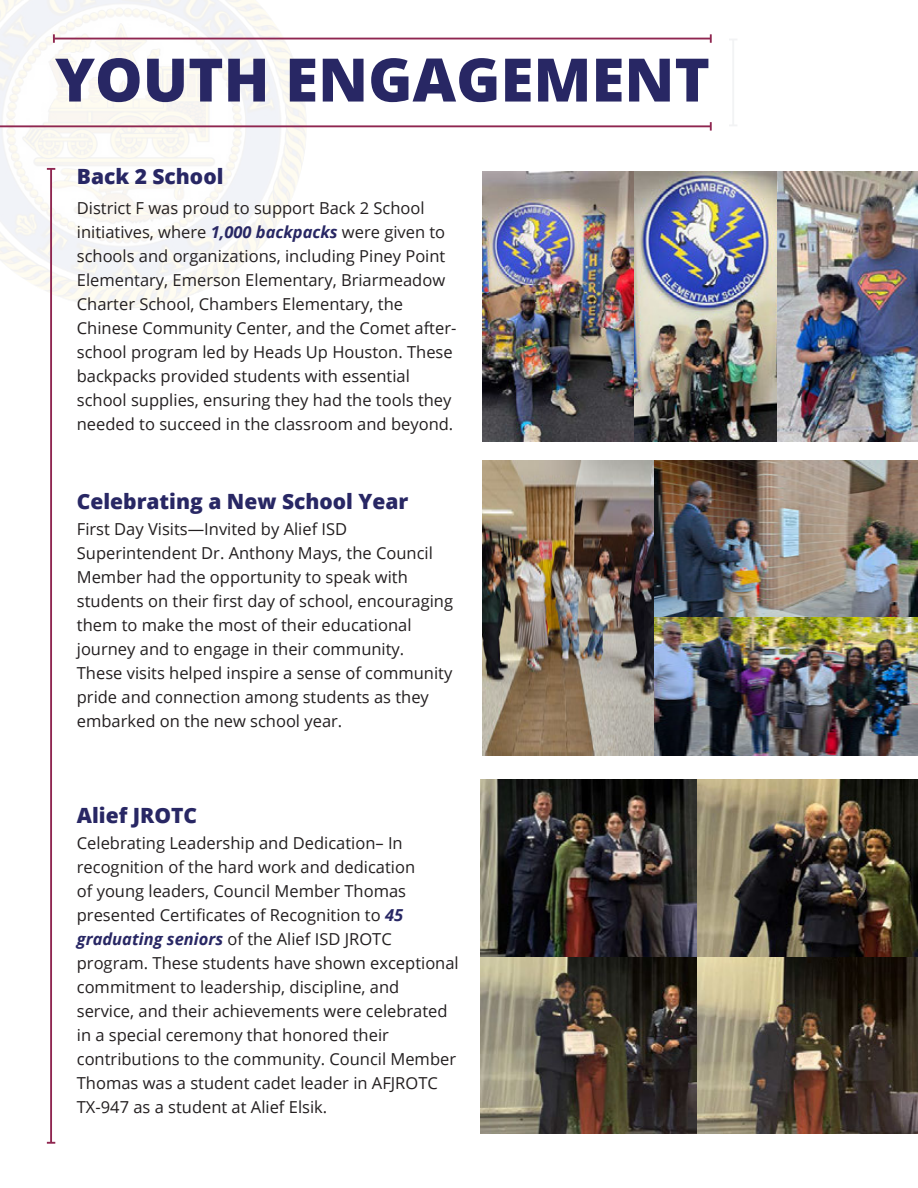
<style>
.page{position:relative;width:918px;height:1188px;background:#fff}
.page>*{position:absolute;margin:0;border:0;box-sizing:border-box;transform-origin:0 0}
.Headings{font:800 60px "Open Sans";color:#282764}
.Subheadings{font:800 21px "Open Sans";color:#282764}
.t1{font:16.5px/24px "Open Sans";color:#231f20}
.s1{font-weight:700;font-style:italic;color:#282764}
</style>
<div class="page">
<hr style="left:50px;top:169px;width:2px;height:974px;background:#8f2650">
<svg style="left:47px;top:168px;width:8px;height:2px"></svg>
<svg style="left:47px;top:1142px;width:8px;height:2px"></svg>
<hr style="left:54px;top:38px;width:657px;height:1px;background:#8f2650">
<svg style="left:53px;top:34px;width:2px;height:9px"></svg>
<svg style="left:710px;top:34px;width:2px;height:9px"></svg>
<hr style="left:0;top:125px;width:711px;height:2px;background:#8f2650">
<svg style="left:710px;top:122px;width:2px;height:9px"></svg>
<hr style="left:732px;top:39px;width:2px;height:86px;background:#f2f3f4">
<img style="left:483px;top:171px;width:151px;height:270px">
<img style="left:634px;top:171px;width:144px;height:270px">
<img style="left:778px;top:171px;width:140px;height:270px">
<img style="left:483px;top:460px;width:435px;height:296px">
<img style="left:481px;top:779px;width:437px;height:355px">
<p class="Headings" style="left:55px;top:34px;width:656px">YOUTH ENGAGEMENT</p>
<p class="Subheadings" style="left:77px;top:160px;width:148px">Back 2 School</p>
<p class="t1" style="left:77px;top:196px;width:381px">District F was proud to support Back 2 School initiatives, where <span class="s1">1,000 backpacks</span> were given to schools and organizations, including Piney Point Elementary, Emerson Elementary, Briarmeadow Charter School, Chambers Elementary, the Chinese Community Center, and the Comet after&shy;school program led by Heads Up Houston. These backpacks provided students with essential school supplies, ensuring they had the tools they needed to succeed in the classroom and beyond.</p>
<p class="Subheadings" style="left:77px;top:485px;width:333px">Celebrating a New School Year</p>
<p class="t1" style="left:77px;top:517px;width:378px">First Day Visits—Invited by Alief ISD Superintendent Dr. Anthony Mays, the Council Member had the opportunity to speak with students on their first day of school, encouraging them to make the most of their educational journey and to engage in their community.<br>These visits helped inspire a sense of community pride and connection among students as they embarked on the new school year.</p>
<p class="Subheadings" style="left:77px;top:799px;width:122px">Alief JROTC</p>
<p class="t1" style="left:77px;top:831px;width:383px">Celebrating Leadership and Dedication– In recognition of the hard work and dedication<br>of young leaders, Council Member Thomas presented Certificates of Recognition to <span class="s1">45 graduating seniors</span> of the Alief ISD JROTC program. These students have shown exceptional commitment to leadership, discipline, and service, and their achievements were celebrated in a special ceremony that honored their contributions to the community. Council Member Thomas was a student cadet leader in AFJROTC TX-947 as a student at Alief Elsik.</p>
</div>
